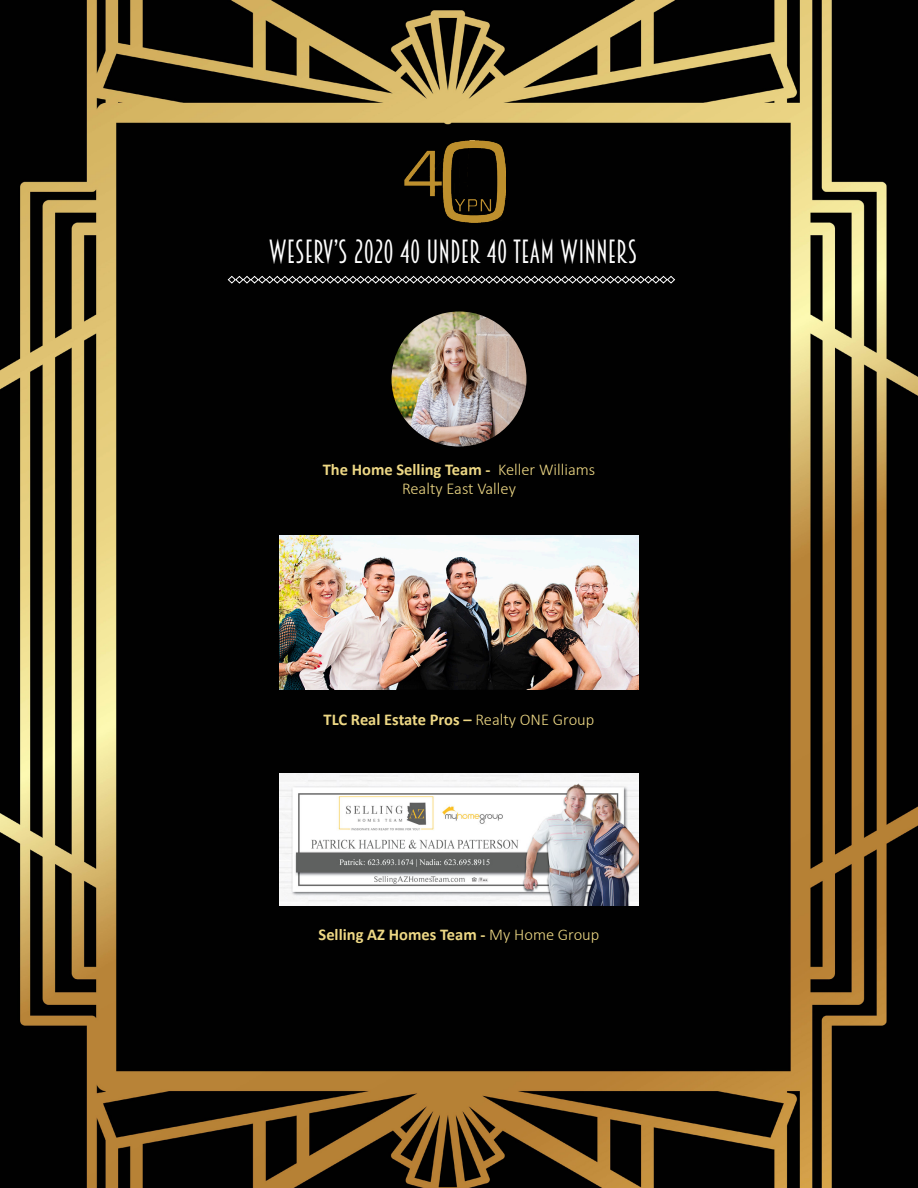
<style>
.page{position:relative;width:918px;height:1188px;background:#fff}
.page>*{position:absolute;margin:0;border:0;box-sizing:border-box;transform-origin:0 0}
.t1{font:30px "Breamcatcher";color:#fff}
.t2{font:700 16.5px "Calibri";color:#eed885}
.t3{font:300 16.5px/19.8px "Calibri";color:#eed885;text-align:center}
.s1{font-weight:700}
.s2{font-weight:300}
</style>
<div class="page">
<img style="left:0;top:0;width:918px;height:1188px">
<img style="left:404px;top:140px;width:101px;height:82px">
<svg style="left:227px;top:276px;width:448px;height:8px;background:#505050"></svg>
<img style="left:392px;top:311px;width:134px;height:135px;border-radius:68px">
<img style="left:280px;top:536px;width:358px;height:154px">
<img style="left:280px;top:773px;width:358px;height:133px">
<p class="t1" style="left:269px;top:234px;width:370px">WESERV’S 2020 40 UNDER 40 TEAM WINNERS</p>
<p class="t3" style="left:323px;top:459px;width:274px"><span class="s1">The Home Selling Team -</span> Keller Williams<br>Realty East Valley</p>
<p class="t2" style="left:324px;top:708px;width:272px">TLC Real Estate Pros – <span class="s2">Realty ONE Group</span></p>
<p class="t2" style="left:319px;top:923px;width:282px">Selling AZ Homes Team - <span class="s2">My Home Group</span></p>
</div>
